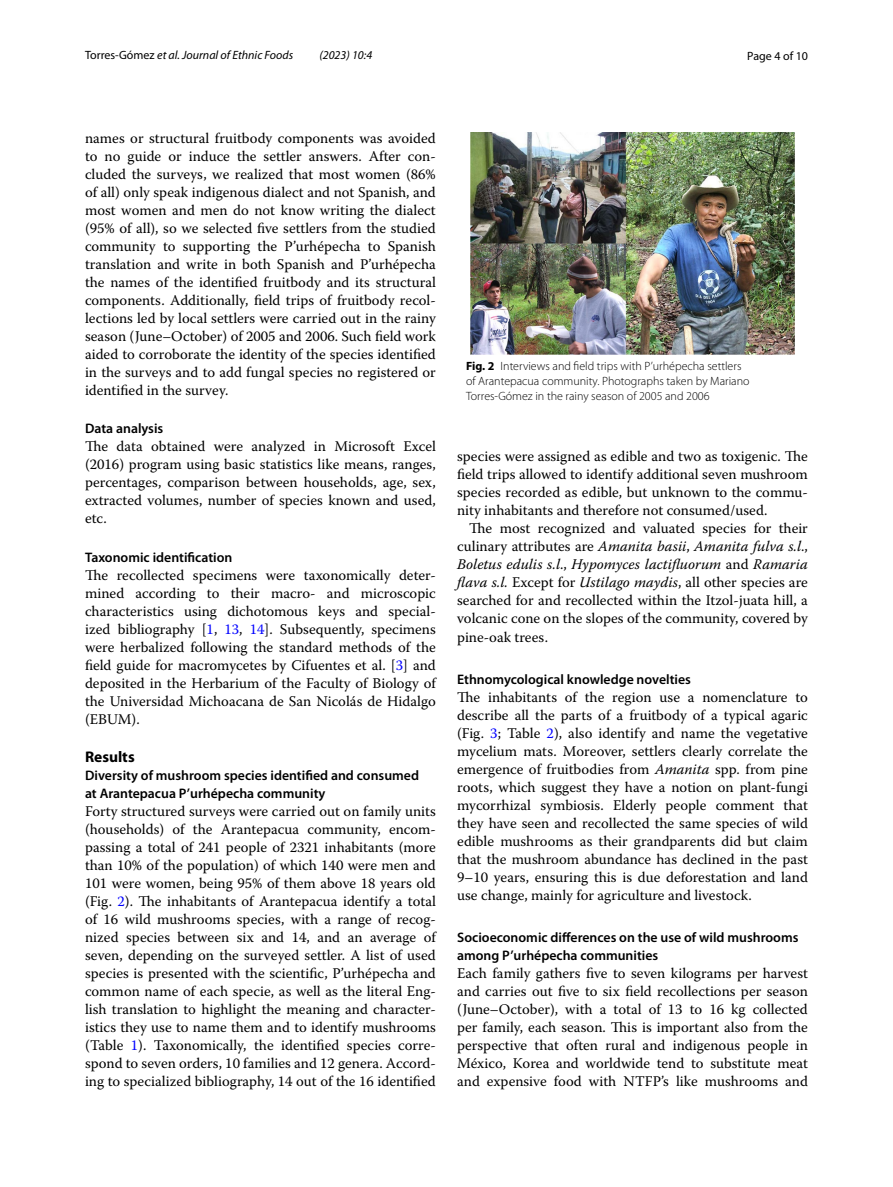
<style>
.page{position:relative;width:893px;height:1187px;background:#fff}
.page>*{position:absolute;margin:0;border:0;box-sizing:border-box;transform-origin:0 0}
.t1{font:700 15.45px "Myriad Pro";color:#000}
.t2{font:14.7px/18px "Warnock Pro";color:#000;text-align:justify}
.t3{font:600 13.8px/18px "Myriad Pro";color:#000}
.t4{font:300 12px/15px "Myriad Pro";color:#000}
.t5{font:italic 12px "Myriad Pro";color:#000}
.t6{font:12px "Myriad Pro";color:#000}
.s1{font-style:normal}
.s2{color:#00f}
.s3{font-weight:700}
.s4{font-style:italic}
</style>
<div class="page">
<img style="left:471px;top:133px;width:323px;height:221px">
<p class="t5" style="left:85px;top:48px;width:210px"><span class="s1">Torres‑Gómez</span> et al. Journal of Ethnic Foods</p>
<p class="t5" style="left:319px;top:48px;width:54px">(2023) 10:4</p>
<p class="t6" style="left:747px;top:48px;width:62px">Page 4 of 10</p>
<p class="t2" style="left:85px;top:128px;width:352px">names or structural fruitbody components was avoided to no guide or induce the settler answers. After con&shy;cluded the surveys, we realized that most women (86% of all) only speak indigenous dialect and not Spanish, and most women and men do not know writing the dialect (95% of all), so we selected five settlers from the studied community to supporting the P’urhépecha to Spanish translation and write in both Spanish and P’urhépecha the names of the identified fruitbody and its structural components. Additionally, field trips of fruitbody recol&shy;lections led by local settlers were carried out in the rainy season (June–October) of 2005 and 2006. Such field work aided to corroborate the identity of the species identified in the surveys and to add fungal species no registered or identified in the survey.</p>
<p class="t3" style="left:85px;top:419px;width:80px">Data analysis</p>
<p class="t2" style="left:85px;top:437px;width:352px">The data obtained were analyzed in Microsoft Excel (2016) program using basic statistics like means, ranges, percentages, comparison between households, age, sex, extracted volumes, number of species known and used, etc.</p>
<p class="t3" style="left:85px;top:547px;width:149px">Taxonomic identification</p>
<p class="t2" style="left:85px;top:565px;width:352px">The recollected specimens were taxonomically deter&shy;mined according to their macro- and microscopic characteristics using dichotomous keys and special&shy;ized bibliography [<span class="s2">1</span>, <span class="s2">13</span>, <span class="s2">14</span>]. Subsequently, specimens were herbalized following the standard methods of the field guide for macromycetes by Cifuentes et al. [<span class="s2">3</span>] and deposited in the Herbarium of the Faculty of Biology of the Universidad Michoacana de San Nicolás de Hidalgo (EBUM).</p>
<p class="t1" style="left:85px;top:746px;width:51px">Results</p>
<p class="t3" style="left:85px;top:766px;width:335px">Diversity of mushroom species identified and consumed at Arantepacua P’urhépecha community</p>
<p class="t2" style="left:85px;top:802px;width:352px">Forty structured surveys were carried out on family units (households) of the Arantepacua community, encom&shy;passing a total of 241 people of 2321 inhabitants (more than 10% of the population) of which 140 were men and 101 were women, being 95% of them above 18 years old (Fig. <span class="s2">2</span>). The inhabitants of Arantepacua identify a total of 16 wild mushrooms species, with a range of recog&shy;nized species between six and 14, and an average of seven, depending on the surveyed settler. A list of used species is presented with the scientific, P’urhépecha and common name of each specie, as well as the literal Eng&shy;lish translation to highlight the meaning and character&shy;istics they use to name them and to identify mushrooms (Table <span class="s2">1</span>). Taxonomically, the identified species corre&shy;spond to seven orders, 10 families and 12 genera. Accord&shy;ing to specialized bibliography, 14 out of the 16 identified</p>
<p class="t4" style="left:466px;top:358px;width:285px"><span class="s3">Fig. 2</span> Interviews and field trips with P’urhépecha settlers of Arantepacua community. Photographs taken by Mariano<br>Torres-Gómez in the rainy season of 2005 and 2006</p>
<p class="t2" style="left:457px;top:447px;width:352px">species were assigned as edible and two as toxigenic. The field trips allowed to identify additional seven mushroom species recorded as edible, but unknown to the commu&shy;nity inhabitants and therefore not consumed/used.</p>
<p class="t2" style="left:457px;top:519px;width:352px;text-indent:12px">The most recognized and valuated species for their culinary attributes are <span class="s4">Amanita basii</span>, <span class="s4">Amanita fulva s.l</span>., <span class="s4">Boletus edulis s.l</span>., <span class="s4">Hypomyces lactifluorum</span> and <span class="s4">Ramaria flava s.l.</span> Except for <span class="s4">Ustilago maydis</span>, all other species are searched for and recollected within the Itzol-juata hill, a volcanic cone on the slopes of the community, covered by pine-oak trees.</p>
<p class="t3" style="left:457px;top:669px;width:235px">Ethnomycological knowledge novelties</p>
<p class="t2" style="left:457px;top:687px;width:352px">The inhabitants of the region use a nomenclature to describe all the parts of a fruitbody of a typical agaric (Fig. <span class="s2">3</span>; Table <span class="s2">2</span>), also identify and name the vegetative mycelium mats. Moreover, settlers clearly correlate the emergence of fruitbodies from <span class="s4">Amanita</span> spp. from pine roots, which suggest they have a notion on plant-fungi mycorrhizal symbiosis. Elderly people comment that they have seen and recollected the same species of wild edible mushrooms as their grandparents did but claim that the mushroom abundance has declined in the past 9–10 years, ensuring this is due deforestation and land use change, mainly for agriculture and livestock.</p>
<p class="t3" style="left:457px;top:928px;width:343px">Socioeconomic differences on the use of wild mushrooms among P’urhépecha communities</p>
<p class="t2" style="left:457px;top:964px;width:352px">Each family gathers five to seven kilograms per harvest and carries out five to six field recollections per season (June–October), with a total of 13 to 16 kg collected per family, each season. This is important also from the perspective that often rural and indigenous people in México, Korea and worldwide tend to substitute meat and expensive food with NTFP’s like mushrooms and</p>
</div>
